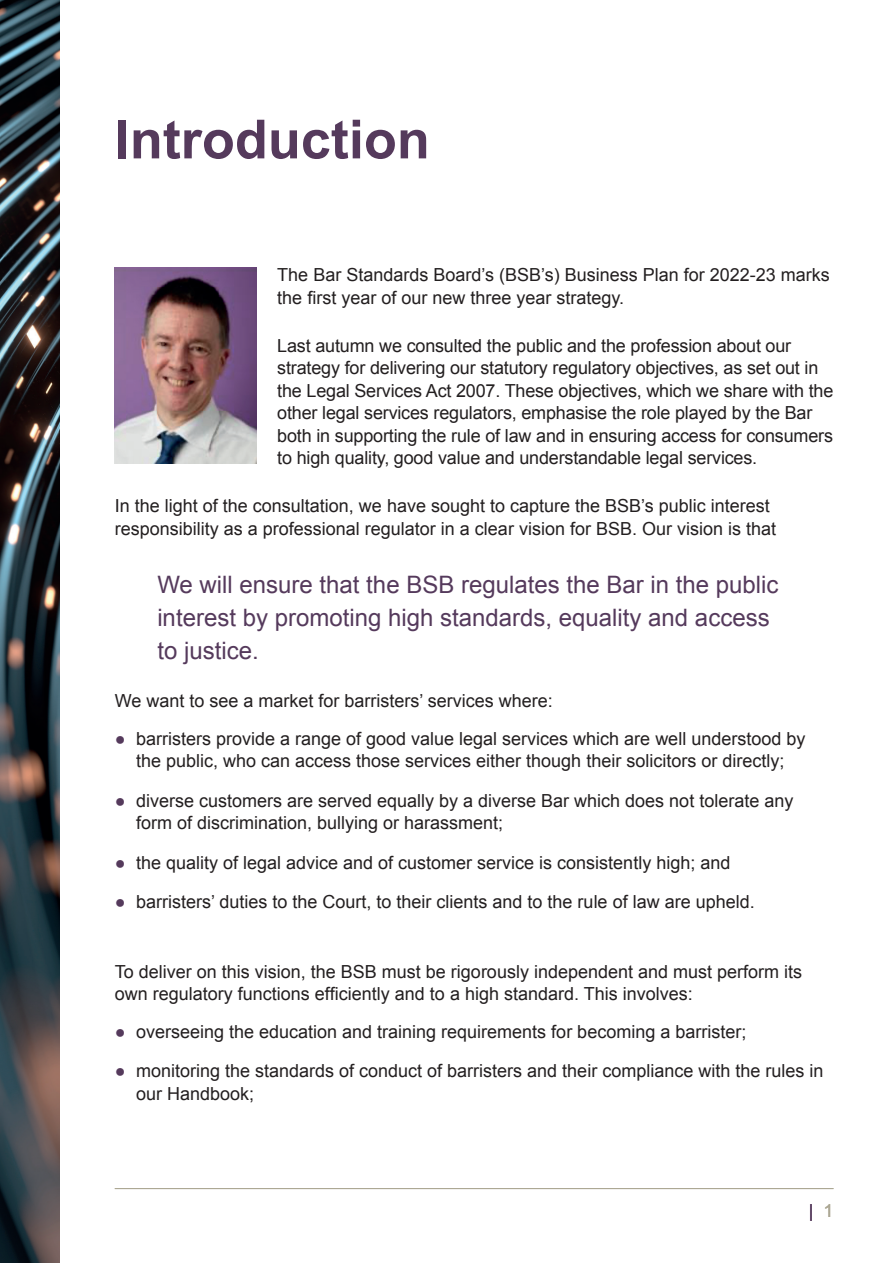
<style>
.page{position:relative;width:893px;height:1263px;background:#fff}
.page>*{position:absolute;margin:0;border:0;box-sizing:border-box;transform-origin:0 0}
.t1{font:700 54px "Arial";color:#553a5c}
.t2{font:24px/33px "Arial";color:#553a5c}
.t3{font:18px/22.5px "Arial";color:#231f20}
.t4{font:18px "Arial";color:#553a5c}
.s1{font-weight:700;color:#553a5c}
.s2{color:#aca894}
</style>
<div class="page">
<img style="left:0;top:0;width:60px;height:1263px">
<hr style="left:115px;top:1188px;width:718px;height:1px;background:#aca894">
<img style="left:115px;top:268px;width:141px;height:195px">
<h1 class="t1" style="left:115px;top:104px;width:316px">Introduction</h1>
<p class="t3" style="left:277px;top:264px;width:554px">The Bar Standards Board’s (BSB’s) Business Plan for 2022-23 marks the first year of our new three year strategy.</p>
<p class="t3" style="left:277px;top:334px;width:558px">Last autumn we consulted the public and the profession about our strategy for delivering our statutory regulatory objectives, as set out in the Legal Services Act 2007. These objectives, which we share with the other legal services regulators, emphasise the role played by the Bar both in supporting the rule of law and in ensuring access for consumers to high quality, good value and understandable legal services.</p>
<p class="t3" style="left:115px;top:495px;width:663px">In the light of the consultation, we have sought to capture the BSB’s public interest responsibility as a professional regulator in a clear vision for BSB. Our vision is that</p>
<h2 class="t2" style="left:157px;top:568px;width:623px">We will ensure that the BSB regulates the Bar in the public interest by promoting high standards, equality and access to justice.</h2>
<p class="t3" style="left:115px;top:690px;width:440px">We want to see a market for barristers’ services where:</p>
<p class="t3" style="left:115px;top:727px;width:692px;text-align:center"><span class="s1">●</span> barristers provide a range of good value legal services which are well understood by the public, who can access those services either though their solicitors or directly;</p>
<p class="t3" style="left:136px;top:789px;width:659px;text-indent:-21px"><span class="s1">●</span> diverse customers are served equally by a diverse Bar which does not tolerate any form of discrimination, bullying or harassment;</p>
<p class="t3" style="left:115px;top:851px;width:617px"><span class="s1">●</span> the quality of legal advice and of customer service is consistently high; and</p>
<p class="t3" style="left:115px;top:891px;width:641px"><span class="s1">●</span> barristers’ duties to the Court, to their clients and to the rule of law are upheld.</p>
<p class="t3" style="left:115px;top:960px;width:689px">To deliver on this vision, the BSB must be rigorously independent and must perform its own regulatory functions efficiently and to a high standard. This involves:</p>
<p class="t3" style="left:115px;top:1020px;width:633px"><span class="s1">●</span> overseeing the education and training requirements for becoming a barrister;</p>
<p class="t3" style="left:136px;top:1060px;width:689px;text-indent:-21px"><span class="s1">●</span> monitoring the standards of conduct of barristers and their compliance with the rules in our Handbook;</p>
<p class="t4" style="left:809px;top:1198px;width:26px">| <span class="s2">1</span></p>
</div>
